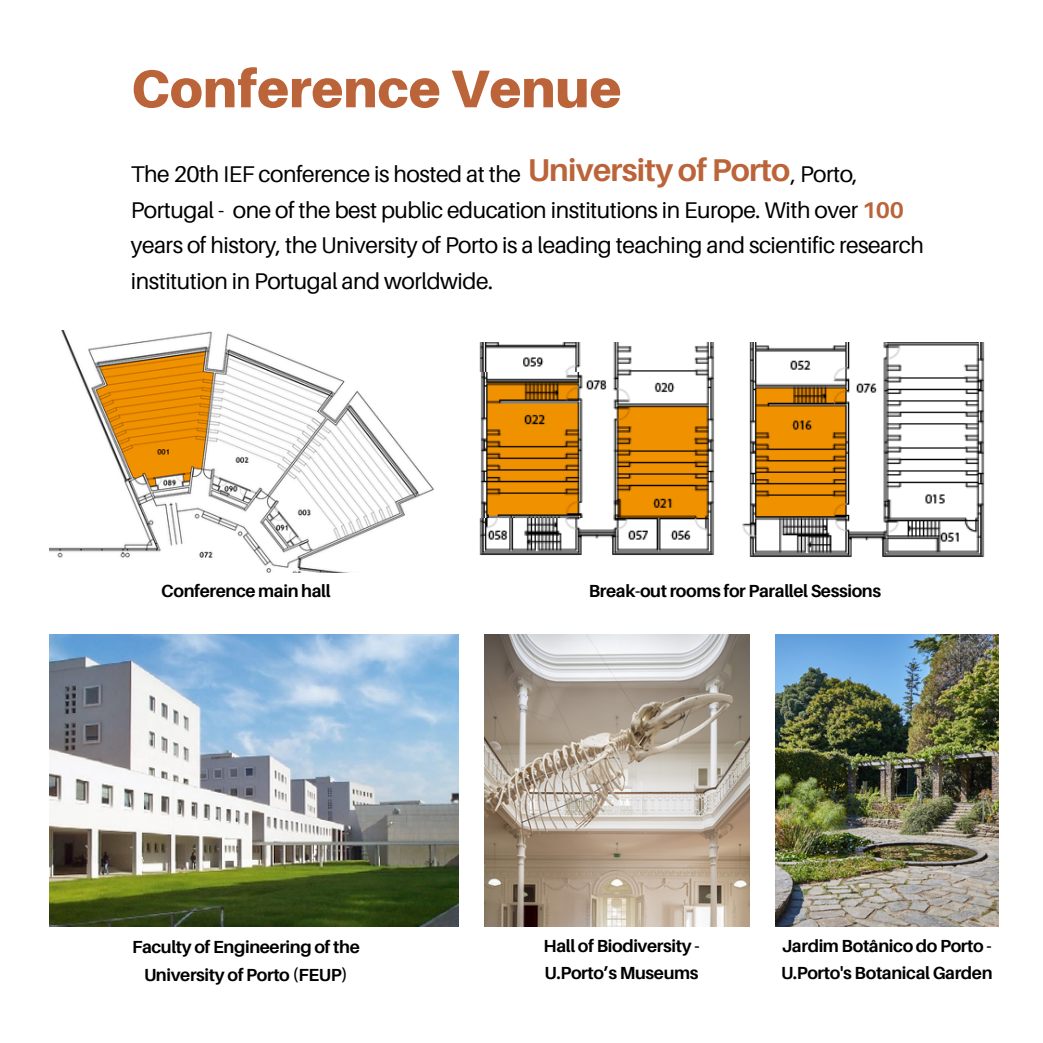
<style>
.page{position:relative;width:1043px;height:1043px;background:#fff}
.page>*{position:absolute;margin:0;border:0;box-sizing:border-box;transform-origin:0 0}
.t1{font:900 53.02px "Aileron";color:#bb643a}
.t2{font:700 31.5px "Aileron";letter-spacing:-.02em;color:#bb643a}
.t3{font:22.75px/35.4px "Aileron";letter-spacing:-.02em;color:#000}
.t4{font:700 17.5px/27.7px "Aileron";letter-spacing:-.02em;color:#000}
.s1{font-weight:700;color:#bb643a}
</style>
<div class="page">
<img style="left:49px;top:331px;width:385px;height:241px">
<img style="left:742px;top:343px;width:243px;height:214px">
<img style="left:479px;top:343px;width:236px;height:212px">
<img style="left:479px;top:372px;width:105px;height:145px">
<img style="left:484px;top:634px;width:265px;height:292px">
<img style="left:775px;top:634px;width:223px;height:292px">
<img style="left:49px;top:634px;width:410px;height:292px">
<p class="t1" style="left:131px;top:56px;width:492px">Conference Venue</p>
<p class="t3" style="left:131px;top:156px;width:391px">The 20th IEF conference is hosted at the</p>
<p class="t2" style="left:527px;top:150px;width:264px">University of Porto</p>
<p class="t3" style="left:131px;top:156px;width:794px;text-indent:660px">, Porto, Portugal - one of the best public education institutions in Europe. With over <span class="s1">100 </span>years of history, the University of Porto is a leading teaching and scientific research institution in Portugal and worldwide.</p>
<p class="t4" style="left:161px;top:576px;width:171px">Conference main hall</p>
<p class="t4" style="left:588px;top:576px;width:294px">Break-out rooms for Parallel Sessions</p>
<p class="t4" style="left:132px;top:932px;width:229px;text-align:center">Faculty of Engineering of the<br>University of Porto (FEUP)</p>
<p class="t4" style="left:543px;top:931px;width:157px">Hall of Biodiversity -<br>U.Porto’s Museums</p>
<p class="t4" style="left:780px;top:931px;width:213px">Jardim Botânico do Porto -<br>U.Porto's Botanical Garden</p>
</div>
